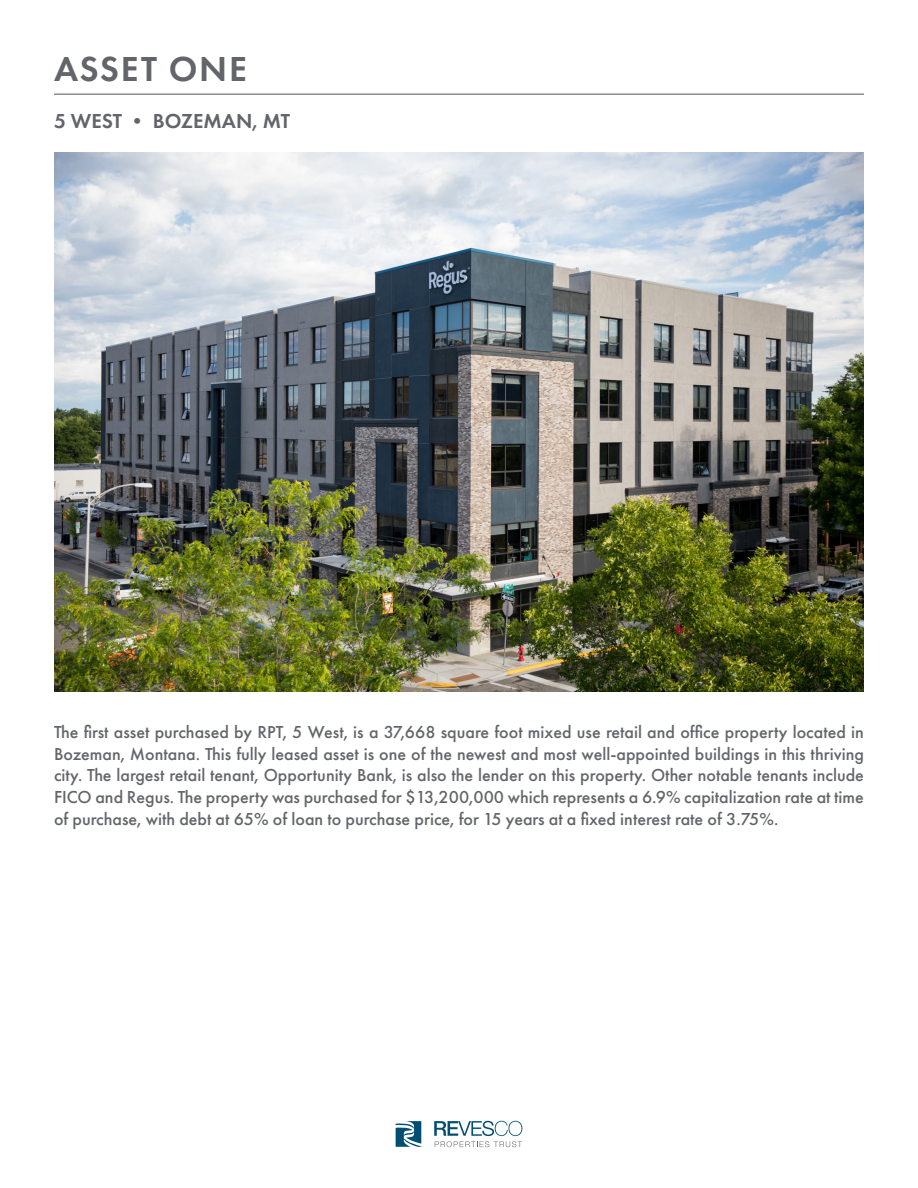
<style>
.page{position:relative;width:918px;height:1188px;background:#fff}
.page>*{position:absolute;margin:0;border:0;box-sizing:border-box;transform-origin:0 0}
.t1{font:600 36px "Futura PT";letter-spacing:.05em;color:#63656a}
.t2{font:600 21px "Futura PT";color:#63656a}
.t3{font:500 18px/21.6px "Futura PT";color:#63656a;text-align:justify}
</style>
<div class="page">
<svg style="left:396px;top:1121px;width:25px;height:26px"></svg>
<svg style="left:434px;top:1121px;width:88px;height:26px"></svg>
<img style="left:54px;top:152px;width:810px;height:540px">
<hr style="left:54px;top:94px;width:810px;height:1px;background:#63656a">
<p class="t1" style="left:54px;top:47px;width:194px">ASSET ONE</p>
<p class="t2" style="left:54px;top:108px;width:238px">5 WEST • BOZEMAN, MT</p>
<p class="t3" style="left:54px;top:721px;width:812px">The first asset purchased by RPT, 5 West, is a 37,668 square foot mixed use retail and office property located in Bozeman, Montana. This fully leased asset is one of the newest and most well-appointed buildings in this thriving city. The largest retail tenant, Opportunity Bank, is also the lender on this property. Other notable tenants include FICO and Regus. The property was purchased for $13,200,000 which represents a 6.9% capitalization rate at time of purchase, with debt at 65% of loan to purchase price, for 15 years at a fixed interest rate of 3.75%.</p>
</div>
